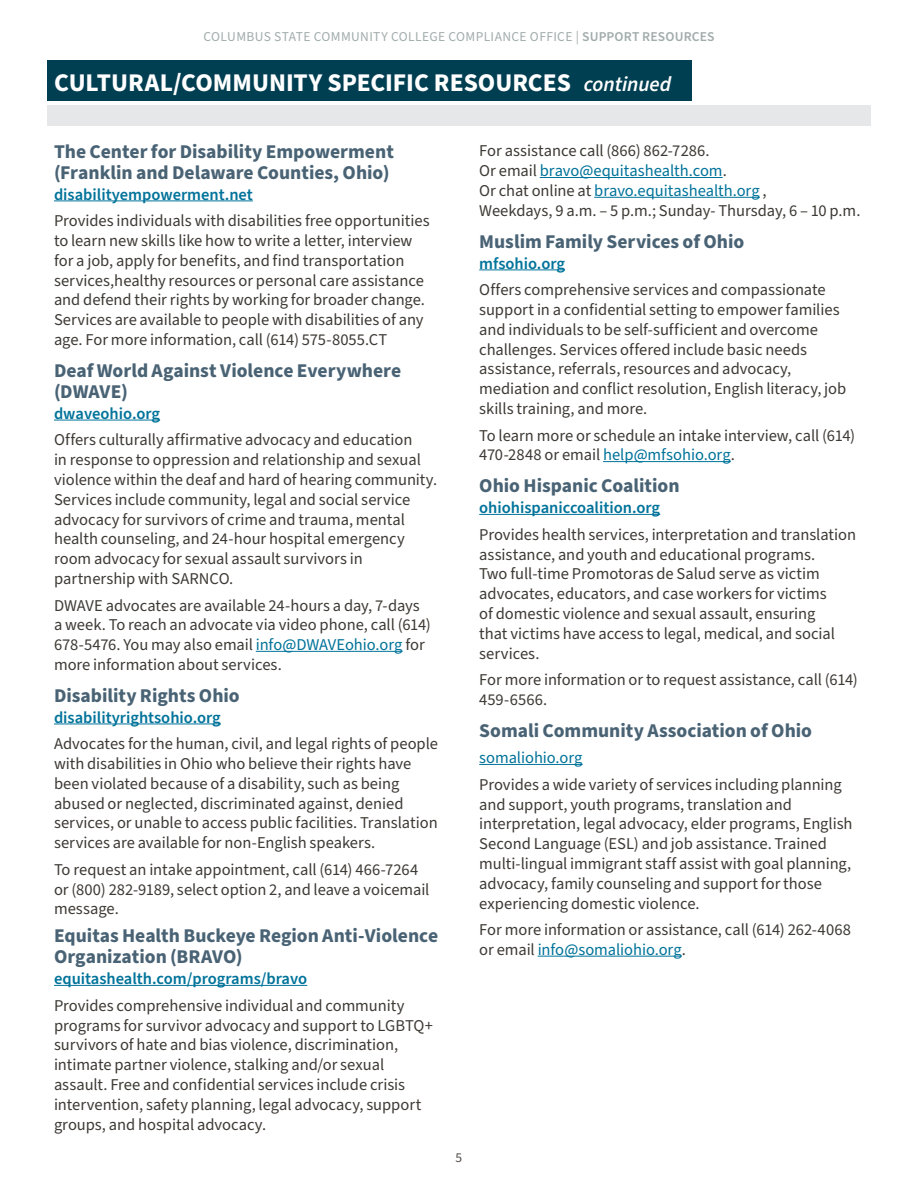
<style>
.page{position:relative;width:918px;height:1188px;background:#fff}
.page>*{position:absolute;margin:0;border:0;box-sizing:border-box;transform-origin:0 0}
.t1{font:700 25.5px "Source Sans Pro";color:#fff}
.t2{font:700 19.5px/21px "Source Sans Pro";color:#496375}
.t3{font:16.5px/19.8px "Source Sans Pro";color:#3e3a35}
.t4{font:600 16.5px "Source Sans Pro";color:#00739a}
.t5{font:16.5px "Source Sans Pro";letter-spacing:-.005em;color:#00739a}
.t6{font:13.5px "Source Sans Pro";letter-spacing:.025em;color:#a1acab}
.t7{font:13.5px "Source Sans Pro";color:#524b48}
.s1{font-weight:600}
.s2{font-weight:600;font-style:italic;font-size:21px}
.s3{color:#00739a}
</style>
<div class="page">
<div style="left:47px;top:60px;width:644px;height:40px;background:#003f52"></div>
<div style="left:47px;top:106px;width:824px;height:20px;background:#e6e7e8"></div>
<hr style="left:54px;top:200px;width:199px;height:1px;background:#00739a">
<hr style="left:54px;top:420px;width:106px;height:1px;background:#00739a">
<hr style="left:256px;top:651px;width:147px;height:1px;background:#00739a">
<hr style="left:54px;top:724px;width:167px;height:1px;background:#00739a">
<hr style="left:54px;top:985px;width:253px;height:1px;background:#00739a">
<hr style="left:540px;top:177px;width:183px;height:1px;background:#00739a">
<hr style="left:594px;top:197px;width:166px;height:1px;background:#00739a">
<hr style="left:479px;top:269px;width:86px;height:1px;background:#00739a">
<hr style="left:603px;top:461px;width:128px;height:1px;background:#00739a">
<hr style="left:479px;top:514px;width:181px;height:1px;background:#00739a">
<hr style="left:479px;top:764px;width:104px;height:1px;background:#00739a">
<hr style="left:538px;top:956px;width:144px;height:1px;background:#00739a">
<p class="t6" style="left:203px;top:27px;width:513px">COLUMBUS STATE COMMUNITY COLLEGE COMPLIANCE OFFICE | <span class="s1">SUPPORT RESOURCES</span></p>
<h1 class="t1" style="left:54px;top:65px;width:619px">CULTURAL/COMMUNITY SPECIFIC RESOURCES <span class="s2">continued</span></h1>
<p class="t2" style="left:54px;top:141px;width:341px">The Center for Disability Empowerment (Franklin and Delaware Counties, Ohio)</p>
<p class="t4" style="left:54px;top:183px;width:200px">disabilityempowerment.net</p>
<p class="t3" style="left:54px;top:211px;width:377px">Provides individuals with disabilities free opportunities to learn new skills like how to write a letter, interview for a job, apply for benefits, and find transportation services,healthy resources or personal care assistance and defend their rights by working for broader change.<br>Services are available to people with disabilities of any age. For more information, call (614) 575-8055.CT</p>
<p class="t2" style="left:54px;top:360px;width:349px">Deaf World Against Violence Everywhere (DWAVE)</p>
<p class="t4" style="left:54px;top:402px;width:108px">dwaveohio.org</p>
<p class="t3" style="left:54px;top:431px;width:385px">Offers culturally affirmative advocacy and education<br>in response to oppression and relationship and sexual violence within the deaf and hard of hearing community.<br>Services include community, legal and social service advocacy for survivors of crime and trauma, mental health counseling, and 24-hour hospital emergency room advocacy for sexual assault survivors in partnership with SARNCO.</p>
<p class="t3" style="left:54px;top:596px;width:378px">DWAVE advocates are available 24-hours a day, 7-days a week. To reach an advocate via video phone, call (614)<br>678-5476. You may also email <span class="s3">info@DWAVEohio.org</span> for more information about services.</p>
<p class="t2" style="left:54px;top:685px;width:187px">Disability Rights Ohio</p>
<p class="t4" style="left:54px;top:706px;width:168px">disabilityrightsohio.org</p>
<p class="t3" style="left:54px;top:734px;width:386px">Advocates for the human, civil, and legal rights of people with disabilities in Ohio who believe their rights have been violated because of a disability, such as being abused or neglected, discriminated against, denied services, or unable to access public facilities. Translation services are available for non-English speakers.</p>
<p class="t3" style="left:54px;top:860px;width:377px">To request an intake appointment, call (614) 466-7264 or (800) 282-9189, select option 2, and leave a voicemail message.</p>
<p class="t2" style="left:54px;top:926px;width:386px">Equitas Health Buckeye Region Anti-Violence<br>Organization (BRAVO)</p>
<p class="t4" style="left:54px;top:968px;width:255px">equitashealth.com/programs/bravo</p>
<p class="t3" style="left:54px;top:996px;width:380px">Provides comprehensive individual and community programs for survivor advocacy and support to LGBTQ+ survivors of hate and bias violence, discrimination, intimate partner violence, stalking and/or sexual assault. Free and confidential services include crisis intervention, safety planning, legal advocacy, support groups, and hospital advocacy.</p>
<p class="t3" style="left:479px;top:142px;width:383px">For assistance call (866) 862-7286.<br>Or email <span class="s3">bravo@equitashealth.com</span>.<br>Or chat online at <span class="s3">bravo.equitashealth.org</span> ,<br>Weekdays, 9 a.m. – 5 p.m.; Sunday- Thursday, 6 – 10 p.m.</p>
<p class="t2" style="left:479px;top:231px;width:267px">Muslim Family Services of Ohio</p>
<p class="t4" style="left:479px;top:252px;width:87px">mfsohio.org</p>
<p class="t3" style="left:479px;top:280px;width:369px">Offers comprehensive services and compassionate support in a confidential setting to empower families and individuals to be self-sufficient and overcome challenges. Services offered include basic needs assistance, referrals, resources and advocacy, mediation and conflict resolution, English literacy, job skills training, and more.</p>
<p class="t3" style="left:479px;top:426px;width:378px">To learn more or schedule an intake interview, call (614)<br>470-2848 or email <span class="s3">help@mfsohio.org</span>.</p>
<p class="t2" style="left:479px;top:476px;width:202px">Ohio Hispanic Coalition</p>
<p class="t4" style="left:479px;top:497px;width:182px">ohiohispaniccoalition.org</p>
<p class="t3" style="left:479px;top:525px;width:378px">Provides health services, interpretation and translation assistance, and youth and educational programs.<br>Two full-time Promotoras de Salud serve as victim advocates, educators, and case workers for victims<br>of domestic violence and sexual assault, ensuring<br>that victims have access to legal, medical, and social services.</p>
<p class="t3" style="left:479px;top:670px;width:380px">For more information or to request assistance, call (614)<br>459-6566.</p>
<p class="t2" style="left:479px;top:720px;width:334px">Somali Community Association of Ohio</p>
<p class="t5" style="left:479px;top:747px;width:105px">somaliohio.org</p>
<p class="t3" style="left:479px;top:775px;width:375px">Provides a wide variety of services including planning and support, youth programs, translation and interpretation, legal advocacy, elder programs, English Second Language (ESL) and job assistance. Trained multi-lingual immigrant staff assist with goal planning, advocacy, family counseling and support for those experiencing domestic violence.</p>
<p class="t3" style="left:479px;top:920px;width:373px">For more information or assistance, call (614) 262-4068 or email <span class="s3">info@somaliohio.org</span>.</p>
<p class="t7" style="left:456px;top:1149px;width:8px">5</p>
</div>
